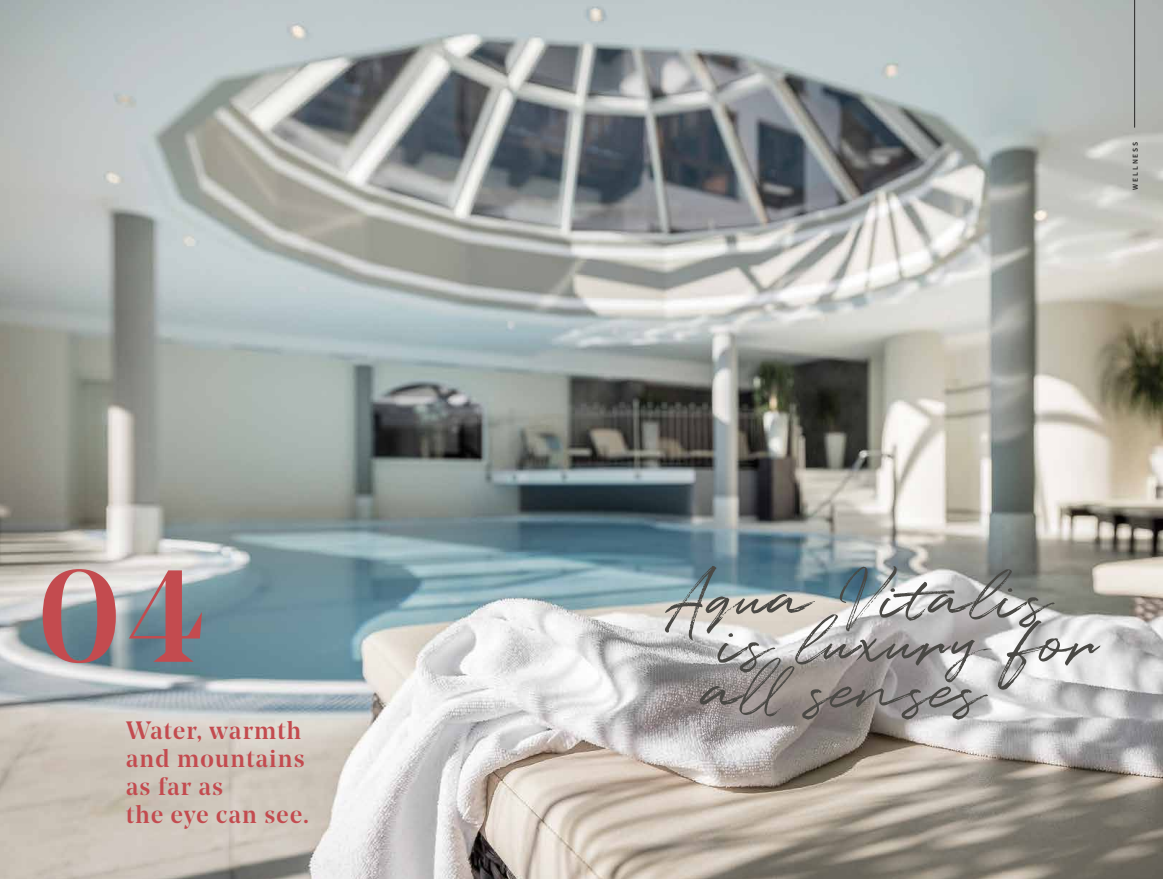
<style>
.page{position:relative;width:1163px;height:879px;background:#fff}
.page>*{position:absolute;margin:0;border:0;box-sizing:border-box;transform-origin:0 0}
.t1{font:500 130px "Noe Display";color:#c34b4f}
.t2{font:70px "Quentin";color:#4a4945}
.t3{font:500 25px/28px "Noe Display";letter-spacing:.05em;color:#c34b4f}
.t4{font:600 7.5px "Source Sans Pro";letter-spacing:.25em;color:#282827}
</style>
<div class="page">
<img style="left:0;top:0;width:1162px;height:879px">
<hr style="left:1133px;top:0;width:1px;height:128px;background:#282827">
<h1 class="t1" style="left:37px;top:534px;width:168px">04</h1>
<p class="t3" style="left:126px;top:716px;width:184px">Water, warmth and mountains as far as<br>the eye can see.</p>
<p class="t4" style="left:1129px;top:189px;width:49px;rotate:-90deg">WELLNESS</p>
<h2 class="t2" style="left:666px;top:550px;width:385px">Aqua Vitalis</h2>
<h2 class="t2" style="left:720px;top:595px;width:379px">is luxury for</h2>
<h2 class="t2" style="left:704px;top:642px;width:281px">all senses</h2>
</div>
